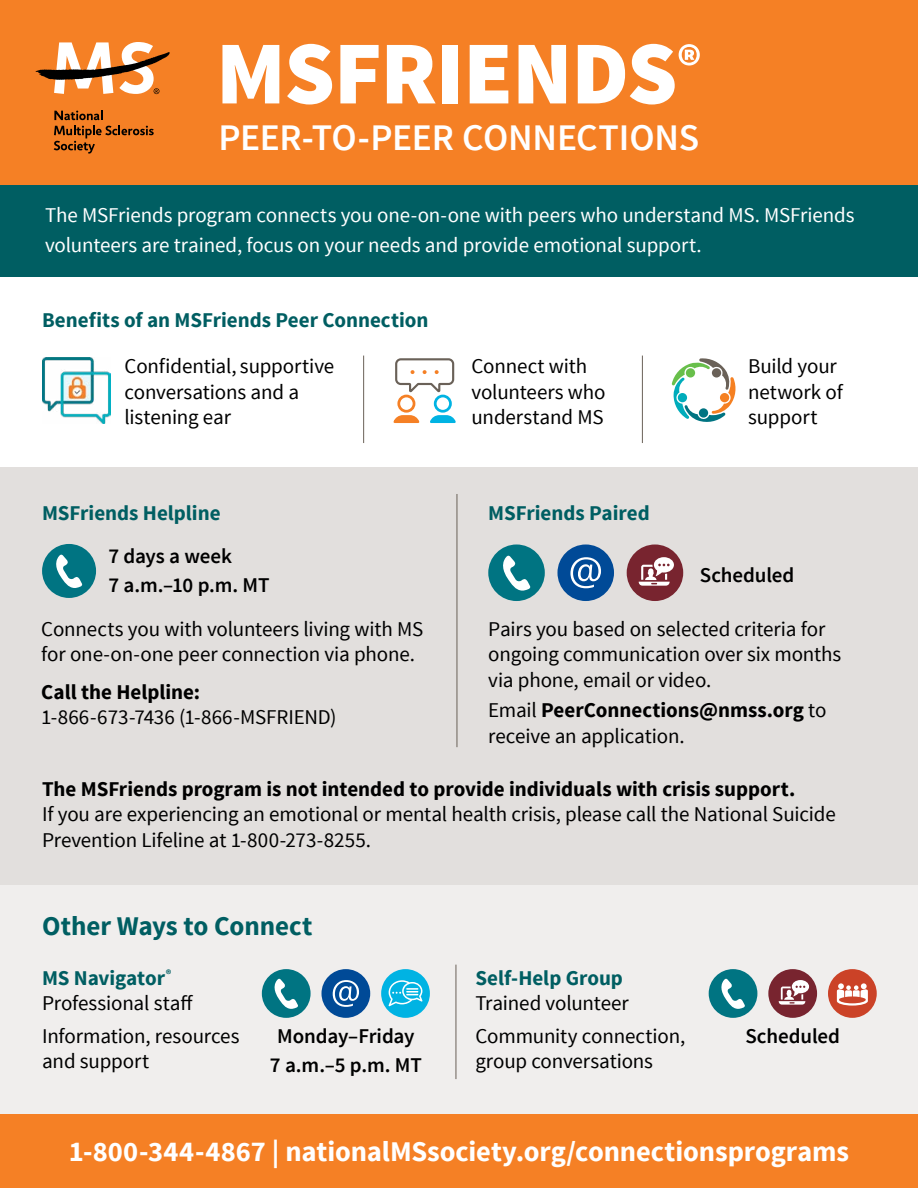
<style>
.page{position:relative;width:918px;height:1188px;background:#fff}
.page>*{position:absolute;margin:0;border:0;box-sizing:border-box;transform-origin:0 0}
.t1{font:900 90px "Source Sans Pro";letter-spacing:-.015em;color:#fff}
.t2{font:600 37.5px "Source Sans Pro";letter-spacing:-.01em;color:#fff}
.t3{font:700 28.5px "Source Sans Pro";letter-spacing:-.005em;color:#fff}
.t4{font:700 27px "Source Sans Pro";color:#005e62}
.t5{font:21px/25.5px "Source Sans Pro";letter-spacing:-.005em;color:#000}
.t6{font:21px/30px "Source Sans Pro";letter-spacing:-.005em;color:#fff}
.t7{font:700 21px "Source Sans Pro";color:#000}
.t8{font:700 21px "Source Sans Pro";color:#005e62}
.t9{font:600 21px/28.5px "Source Sans Pro";letter-spacing:-.005em;color:#000}
.s1{font-weight:700}
.s2{font-weight:700;color:#005e62}
</style>
<div class="page">
<div style="left:0;top:467px;width:918px;height:432px;background:#e2dfdd"></div>
<div style="left:0;top:886px;width:918px;height:235px;background:#f0eeed"></div>
<div style="left:0;top:0;width:918px;height:185px;background:#f58025"></div>
<div style="left:0;top:185px;width:918px;height:91px;background:#005e62"></div>
<div style="left:0;top:1114px;width:918px;height:74px;background:#f58025"></div>
<svg style="left:54px;top:110px;width:100px;height:44px"></svg>
<svg style="left:36px;top:42px;width:134px;height:52px"></svg>
<hr style="left:363px;top:356px;width:1px;height:87px;background:#6a6158">
<hr style="left:642px;top:356px;width:1px;height:87px;background:#6a6158">
<div style="left:397px;top:395px;width:18px;height:18px;border:3px solid #f58025;border-radius:50%"></div>
<svg style="left:393px;top:415px;width:27px;height:8px"></svg>
<div style="left:434px;top:395px;width:18px;height:18px;border:3px solid #00b3e3;border-radius:50%"></div>
<svg style="left:430px;top:415px;width:26px;height:8px"></svg>
<svg style="left:395px;top:358px;width:60px;height:35px"></svg>
<svg style="left:672px;top:358px;width:64px;height:64px"></svg>
<img style="left:42px;top:358px;width:69px;height:66px">
<hr style="left:457px;top:494px;width:1px;height:253px;background:#6a6158">
<div style="left:42px;top:544px;width:54px;height:54px;background:#007482;border-radius:50%"></div>
<svg style="left:56px;top:554px;width:27px;height:34px"></svg>
<div style="left:627px;top:545px;width:56px;height:56px;background:#78242f;border-radius:50%"></div>
<svg style="left:639px;top:557px;width:35px;height:29px"></svg>
<div style="left:557px;top:544px;width:57px;height:57px;background:#004a97;border-radius:50%"></div>
<svg style="left:570px;top:557px;width:31px;height:31px"></svg>
<div style="left:488px;top:545px;width:57px;height:56px;background:#007482;border-radius:50%"></div>
<svg style="left:503px;top:555px;width:28px;height:36px"></svg>
<hr style="left:456px;top:965px;width:1px;height:114px;background:#6a6158">
<div style="left:828px;top:969px;width:49px;height:49px;background:#cb4227;border-radius:50%"></div>
<svg style="left:837px;top:983px;width:31px;height:23px"></svg>
<div style="left:768px;top:969px;width:49px;height:49px;background:#78242f;border-radius:50%"></div>
<svg style="left:779px;top:980px;width:30px;height:25px"></svg>
<div style="left:709px;top:969px;width:48px;height:49px;background:#007482;border-radius:50%"></div>
<svg style="left:721px;top:978px;width:24px;height:31px"></svg>
<div style="left:381px;top:969px;width:49px;height:49px;background:#00b3e3;border-radius:50%"></div>
<svg style="left:389px;top:980px;width:34px;height:26px"></svg>
<div style="left:322px;top:969px;width:48px;height:49px;background:#004a97;border-radius:50%"></div>
<svg style="left:333px;top:980px;width:26px;height:27px"></svg>
<div style="left:262px;top:969px;width:49px;height:49px;background:#007482;border-radius:50%"></div>
<svg style="left:274px;top:978px;width:24px;height:31px"></svg>
<h1 class="t1" style="left:216px;top:15px;width:487px">MSFRIENDS<sup>®</sup></h1>
<h2 class="t2" style="left:218px;top:114px;width:482px">PEER-TO-PEER CONNECTIONS</h2>
<p class="t6" style="left:45px;top:200px;width:811px">The MSFriends program connects you one-on-one with peers who understand MS. MSFriends volunteers are trained, focus on your needs and provide emotional support.</p>
<p class="t8" style="left:42px;top:307px;width:388px">Benefits of an MSFriends Peer Connection</p>
<p class="t5" style="left:125px;top:354px;width:211px">Confidential, supportive conversations and a listening ear</p>
<p class="t8" style="left:42px;top:499px;width:180px">MSFriends Helpline</p>
<p class="t9" style="left:108px;top:543px;width:163px">7 days a week<br>7 a.m.–10 p.m. MT</p>
<p class="t5" style="left:41px;top:616px;width:383px">Connects you with volunteers living with MS for one-on-one peer connection via phone.</p>
<p class="t7" style="left:41px;top:678px;width:160px">Call the Helpline:</p>
<p class="t5" style="left:41px;top:705px;width:297px">1-866-673-7436 (1-866-MSFRIEND)</p>
<p class="t5" style="left:471px;top:354px;width:136px">Connect with volunteers who understand MS</p>
<p class="t5" style="left:748px;top:354px;width:96px">Build your network of support</p>
<p class="t8" style="left:488px;top:499px;width:163px">MSFriends Paired</p>
<p class="t9" style="left:700px;top:561px;width:96px">Scheduled</p>
<p class="t5" style="left:488px;top:616px;width:355px">Pairs you based on selected criteria for ongoing communication over six months via phone, email or video.</p>
<p class="t5" style="left:488px;top:698px;width:340px">Email <span class="s1">PeerConnections@nmss.org</span> to receive an application.</p>
<p class="t7" style="left:42px;top:775px;width:755px">The MSFriends program is not intended to provide individuals with crisis support.</p>
<p class="t5" style="left:42px;top:802px;width:795px">If you are experiencing an emotional or mental health crisis, please call the National Suicide<br>Prevention Lifeline at 1-800-273-8255.</p>
<p class="t4" style="left:42px;top:909px;width:272px">Other Ways to Connect</p>
<p class="t5" style="left:42px;top:966px;width:153px"><span class="s2">MS Navigator</span><sup>®<br></sup>Professional staff</p>
<p class="t5" style="left:42px;top:1023px;width:199px">Information, resources and support</p>
<p class="t9" style="left:270px;top:1023px;width:153px;text-align:center">Monday–Friday<br>7 a.m.–5 p.m. MT</p>
<p class="t8" style="left:475px;top:964px;width:149px">Self-Help Group</p>
<p class="t5" style="left:475px;top:988px;width:211px;line-height:32.2px">Trained volunteer<br>Community connection,</p>
<p class="t5" style="left:475px;top:1049px;width:179px">group conversations</p>
<p class="t9" style="left:745px;top:1023px;width:96px">Scheduled</p>
<h3 class="t3" style="left:69px;top:1133px;width:782px">1-800-344-4867 | nationalMSsociety.org/connectionsprograms</h3>
</div>
